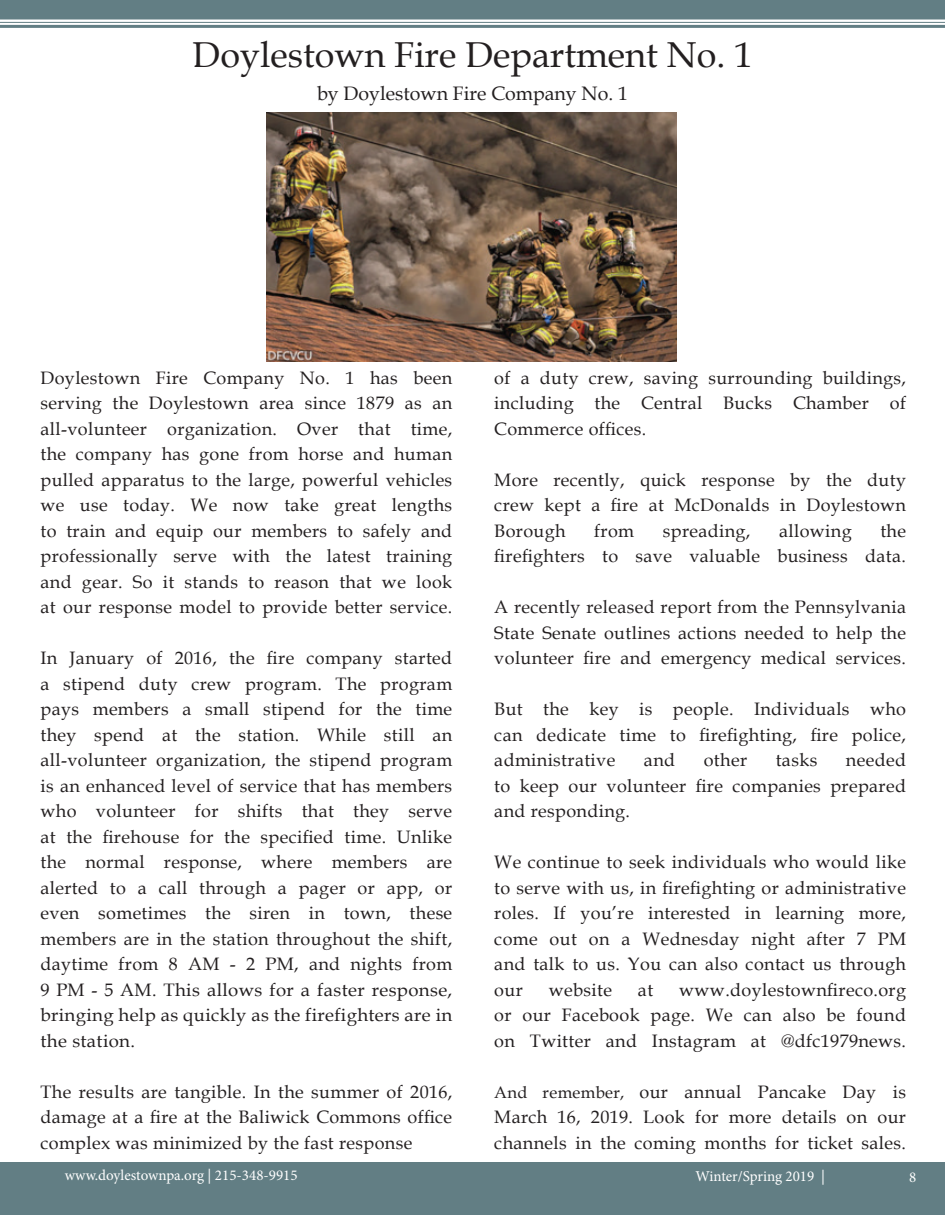
<style>
.page{position:relative;width:945px;height:1215px;background:#fff}
.page>*{position:absolute;margin:0;border:0;box-sizing:border-box;transform-origin:0 0}
.t1{font:36px "Book Antiqua";color:#231f20}
.t2{font:19.5px "Book Antiqua";color:#231f20}
.t3{font:18px/25.5px "Book Antiqua";letter-spacing:.02em;color:#231f20;text-align:justify}
.t4{font:15px "Minion Pro";color:#fff}
.s1{font-size:16.5px}
</style>
<div class="page">
<div style="left:0;top:1162px;width:945px;height:53px;background:#627e84"></div>
<div style="left:0;top:14px;width:945px;height:6px;background:#627e84"></div>
<hr style="left:0;top:22px;width:945px;height:1px;background:#627e84">
<hr style="left:0;top:25px;width:945px;height:3px;background:#627e84">
<div style="left:0;top:0;width:945px;height:14px;background:#627e84"></div>
<img style="left:267px;top:112px;width:410px;height:250px">
<h1 class="t1" style="left:193px;top:29px;width:561px">Doylestown Fire Department No. 1</h1>
<p class="t2" style="left:317px;top:79px;width:312px">by Doylestown Fire Company No. 1</p>
<p class="t3" style="left:40px;top:364px;width:413px">Doylestown Fire Company No. 1 has been serving the Doylestown area since 1879 as an all-volunteer organization. Over that time, the company has gone from horse and human pulled apparatus to the large, powerful vehicles we use today. We now take great lengths to train and equip our members to safely and professionally serve with the latest training and gear. So it stands to reason that we look at our response model to provide better service.</p>
<p class="t3" style="left:40px;top:645px;width:413px">In January of 2016, the fire company started a stipend duty crew program. The program pays members a small stipend for the time they spend at the station. While still an all-volunteer organization, the stipend program is an enhanced level of service that has members who volunteer for shifts that they serve at the firehouse for the specified time. Unlike the normal response, where members are alerted to a call through a pager or app, or even sometimes the siren in town, these members are in the station throughout the shift, daytime from 8 AM - 2 PM, and nights from 9 PM - 5 AM. This allows for a faster response, bringing help as quickly as the firefighters are in the station.</p>
<p class="t3" style="left:40px;top:1078px;width:413px">The results are tangible. In the summer of 2016, damage at a fire at the Baliwick Commons office complex was minimized by the fast response</p>
<p class="t3" style="left:494px;top:364px;width:413px">of a duty crew, saving surrounding buildings, including the Central Bucks Chamber of Commerce offices.</p>
<p class="t3" style="left:494px;top:466px;width:413px">More recently, quick response by the duty crew kept a fire at McDonalds in Doylestown Borough</p>
<p class="t3" style="left:494px;top:517px;width:413px;text-align:right">the<br>firefighters to save valuable business data.</p>
<p class="t3" style="left:494px;top:594px;width:413px">A recently released report from the Pennsylvania State Senate outlines actions needed to help the volunteer fire and emergency medical services.</p>
<p class="t3" style="left:494px;top:696px;width:413px">But the key is people. Individuals who can dedicate time to firefighting, fire police, administrative</p>
<p class="t3" style="left:594px;top:517px;width:41px">from</p>
<p class="t3" style="left:663px;top:517px;width:89px">spreading,</p>
<p class="t3" style="left:779px;top:517px;width:74px">allowing</p>
<p class="t3" style="left:494px;top:747px;width:413px;text-indent:352px">needed to keep our volunteer fire companies prepared and responding.</p>
<p class="t3" style="left:494px;top:849px;width:413px">We continue to seek individuals who would like to serve with us, in firefighting or administrative roles. If you’re interested in learning more, come out on a Wednesday night after 7 PM and talk to us. You can also contact us through our</p>
<p class="t3" style="left:644px;top:747px;width:33px">and</p>
<p class="t3" style="left:704px;top:747px;width:45px">other</p>
<p class="t3" style="left:776px;top:747px;width:43px">tasks</p>
<p class="t3" style="left:494px;top:976px;width:413px;text-indent:185px">www.doylestownfireco.org or our Facebook page. We can also be found on Twitter and Instagram at @dfc1979news.</p>
<p class="t3" style="left:494px;top:1078px;width:413px"><span class="s1">And remember,</span> our annual Pancake Day is March 16, 2019. Look for more details on our channels in the coming months for ticket sales.</p>
<p class="t3" style="left:549px;top:976px;width:65px">website</p>
<p class="t3" style="left:638px;top:976px;width:17px">at</p>
<p class="t4" style="left:65px;top:1165px;width:234px">www.doylestownpa.org | 215-348-9915</p>
<p class="t4" style="left:695px;top:1166px;width:131px">Winter/Spring 2019 |</p>
<p class="t4" style="left:909px;top:1167px;width:9px">8</p>
</div>
